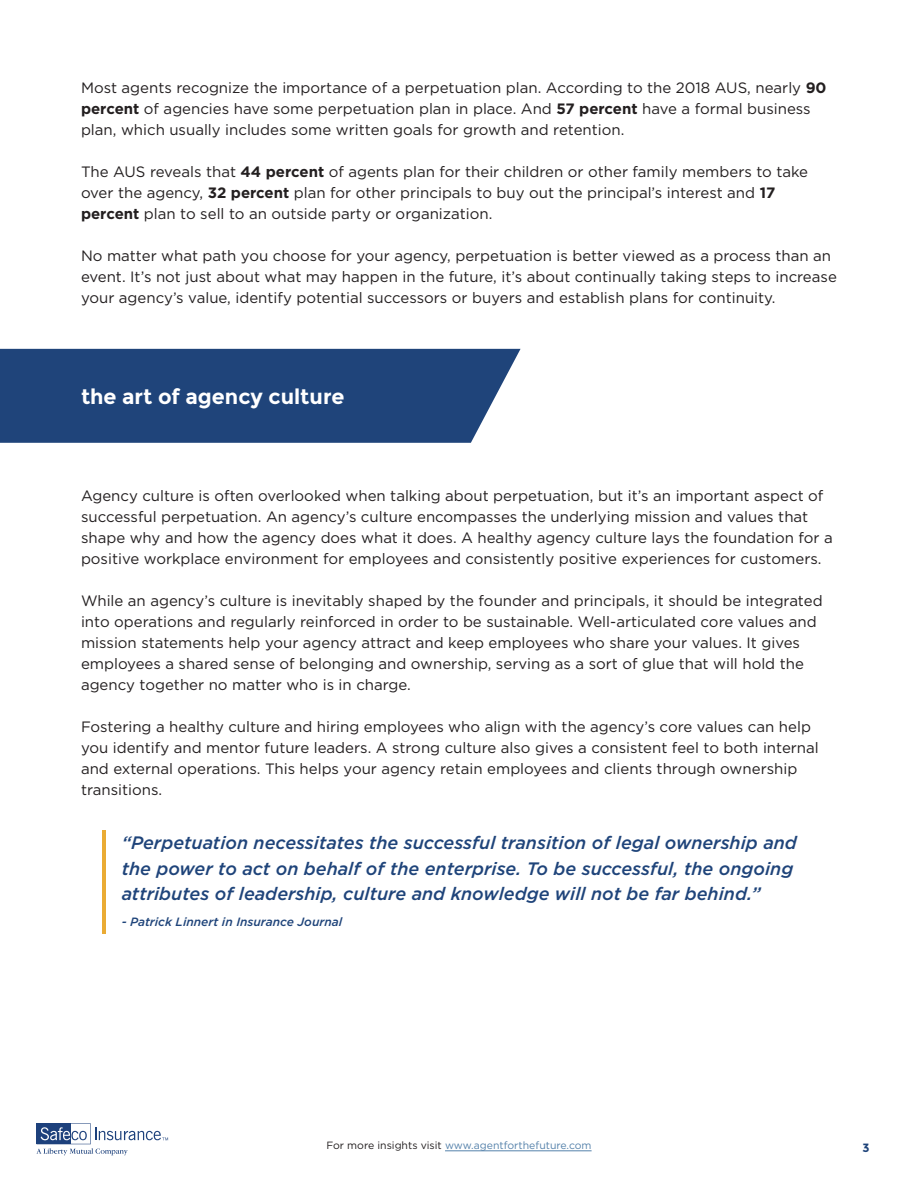
<style>
.page{position:relative;width:918px;height:1188px;background:#fff}
.page>*{position:absolute;margin:0;border:0;box-sizing:border-box;transform-origin:0 0}
.t1{font:700 21px "Montserrat";color:#fff}
.t2{font:italic 500 18px/25.5px "Gotham";color:#1f447a}
.t3{font:15px/21px "Gotham";color:#231f20}
.t4{font:italic 500 12px "Gotham";color:#1f447a}
.t5{font:700 12px "Montserrat";color:#1f447a}
.t6{font:10.5px "Gotham";color:#5582ab}
.s1{font-weight:700}
.s2{color:#231f20}
</style>
<div class="page">
<svg style="left:36px;top:1123px;width:132px;height:32px"></svg>
<hr style="left:445px;top:1151px;width:147px;height:1px;background:#5582ab">
<div style="left:0;top:349px;width:521px;height:94px;background:#1f447a"></div>
<hr style="left:102px;top:831px;width:3px;height:103px;background:#eaab34">
<p class="t3" style="left:81px;top:77px;width:747px">Most agents recognize the importance of a perpetuation plan. According to the 2018 AUS, nearly <span class="s1">90 percent</span> of agencies have some perpetuation plan in place. And <span class="s1">57 percent</span> have a formal business plan, which usually includes some written goals for growth and retention.</p>
<p class="t3" style="left:81px;top:161px;width:729px">The AUS reveals that <span class="s1">44 percent</span> of agents plan for their children or other family members to take over the agency, <span class="s1">32 percent</span> plan for other principals to buy out the principal’s interest and <span class="s1">17 percent</span> plan to sell to an outside party or organization.</p>
<p class="t3" style="left:81px;top:245px;width:757px">No matter what path you choose for your agency, perpetuation is better viewed as a process than an event. It’s not just about what may happen in the future, it’s about continually taking steps to increase your agency’s value, identify potential successors or buyers and establish plans for continuity.</p>
<p class="t1" style="left:81px;top:384px;width:265px">the art of agency culture</p>
<p class="t3" style="left:81px;top:485px;width:753px">Agency culture is often overlooked when talking about perpetuation, but it’s an important aspect of successful perpetuation. An agency’s culture encompasses the underlying mission and values that shape why and how the agency does what it does. A healthy agency culture lays the foundation for a positive workplace environment for employees and consistently positive experiences for customers.</p>
<p class="t3" style="left:81px;top:590px;width:743px">While an agency’s culture is inevitably shaped by the founder and principals, it should be integrated into operations and regularly reinforced in order to be sustainable. Well-articulated core values and mission statements help your agency attract and keep employees who share your values. It gives employees a shared sense of belonging and ownership, serving as a sort of glue that will hold the agency together no matter who is in charge.</p>
<p class="t3" style="left:81px;top:716px;width:739px">Fostering a healthy culture and hiring employees who align with the agency’s core values can help you identify and mentor future leaders. A strong culture also gives a consistent feel to both internal and external operations. This helps your agency retain employees and clients through ownership transitions.</p>
<p class="t2" style="left:122px;top:830px;width:677px">“Perpetuation necessitates the successful transition of legal ownership and the power to act on behalf of the enterprise. To be successful, the ongoing attributes of leadership, culture and knowledge will not be far behind.”</p>
<p class="t4" style="left:122px;top:913px;width:222px">- Patrick Linnert in Insurance Journal</p>
<p class="t6" style="left:326px;top:1139px;width:267px"><span class="s2">For more insights visit</span> www.agentforthefuture.com</p>
<p class="t5" style="left:862px;top:1140px;width:9px">3</p>
</div>
